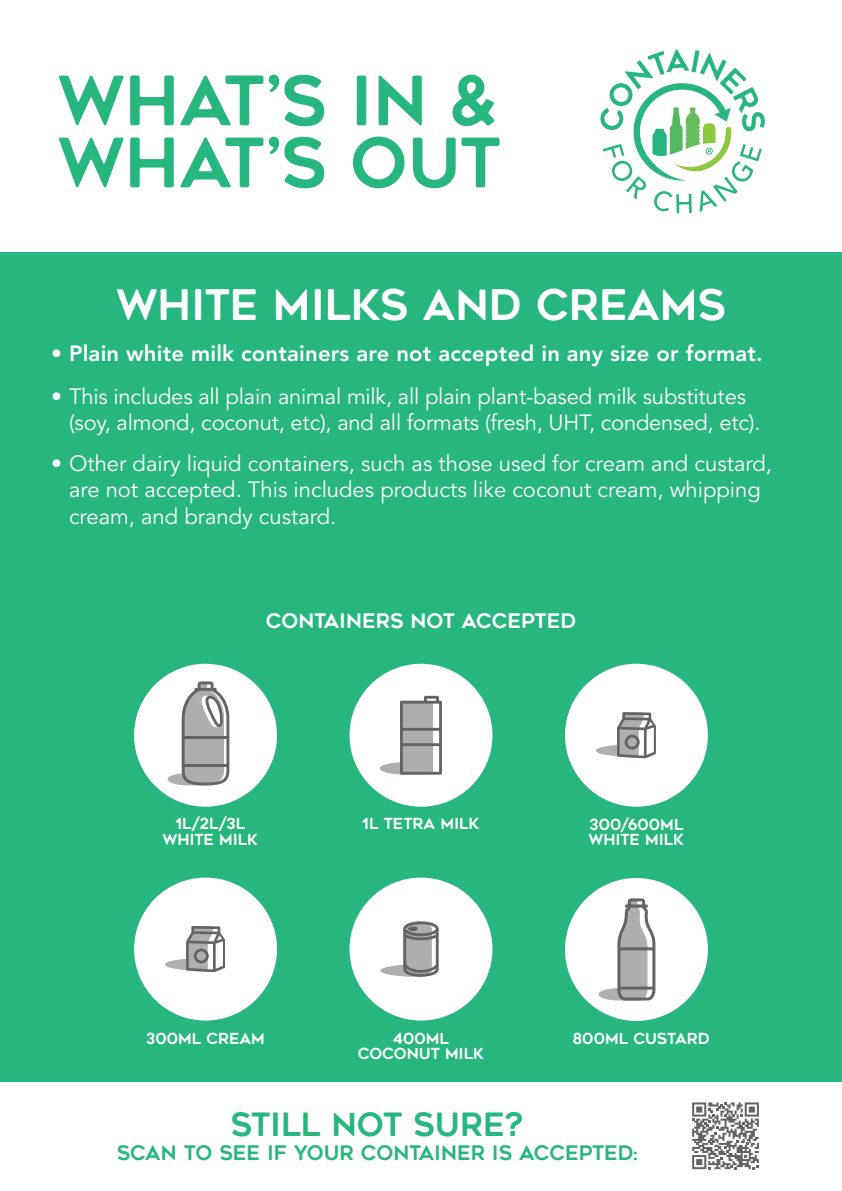
<style>
.page{position:relative;width:842px;height:1191px;background:#fff}
.page>*{position:absolute;margin:0;border:0;box-sizing:border-box;transform-origin:0 0}
.t1{font:68px/62px "Geometos Rounded";color:#27b67d}
.t2{font:42px "Geometos Rounded";color:#fff}
.t3{font:32px "Geometos Rounded";color:#27b67d}
.t4{font:22px/26.4px "Avenir";color:#fff}
.t5{font:800 22px "Avenir";letter-spacing:.01em;color:#fff}
.t6{font:20px "Geometos Rounded";color:#27b67d}
.t7{font:20px "Geometos Rounded";color:#fff}
.t8{font:15.2px/15.2px "Geometos Rounded";letter-spacing:-.005em;color:#fff;text-align:center}
</style>
<div class="page">
<div style="left:0;top:369px;width:842px;height:713px;background:#27b67d"></div>
<svg style="left:0;top:1082px;width:842px;height:88px"></svg>
<div style="left:0;top:252px;width:842px;height:117px;background:#27b67d"></div>
<svg style="left:600px;top:49px;width:165px;height:164px"></svg>
<svg style="left:692px;top:1102px;width:67px;height:67px"></svg>
<div style="left:349px;top:664px;width:143px;height:142px;background:#fff;border-radius:50%"></div>
<svg style="left:380px;top:696px;width:62px;height:78px"></svg>
<div style="left:565px;top:664px;width:143px;height:142px;background:#fff;border-radius:50%"></div>
<svg style="left:596px;top:712px;width:60px;height:46px"></svg>
<div style="left:134px;top:664px;width:143px;height:142px;background:#fff;border-radius:50%"></div>
<svg style="left:168px;top:681px;width:61px;height:104px"></svg>
<hr style="left:183px;top:736px;width:45px;height:3px;background:#636466">
<hr style="left:183px;top:764px;width:45px;height:3px;background:#636466">
<div style="left:134px;top:877px;width:143px;height:143px;background:#fff;border-radius:50%"></div>
<svg style="left:165px;top:926px;width:60px;height:46px"></svg>
<div style="left:349px;top:877px;width:143px;height:143px;background:#fff;border-radius:50%"></div>
<svg style="left:380px;top:921px;width:59px;height:55px"></svg>
<div style="left:565px;top:878px;width:143px;height:143px;background:#fff;border-radius:50%"></div>
<svg style="left:598px;top:898px;width:57px;height:102px"></svg>
<h1 class="t1" style="left:57px;top:70px;width:445px">WHAT’S IN &amp;<br>WHAT’S OUT</h1>
<h2 class="t2" style="left:116px;top:281px;width:611px">WHITE MILKS AND CREAMS</h2>
<p class="t5" style="left:51px;top:337px;width:713px">• Plain white milk containers are not accepted in any size or format.</p>
<p class="t4" style="left:69px;top:384px;width:693px;text-indent:-18px">• This includes all plain animal milk, all plain plant-based milk substitutes (soy, almond, coconut, etc), and all formats (fresh, UHT, condensed, etc).</p>
<p class="t4" style="left:69px;top:451px;width:704px;text-indent:-18px">• Other dairy liquid containers, such as those used for cream and custard, are not accepted. This includes products like coconut cream, whipping cream, and brandy custard.</p>
<p class="t7" style="left:266px;top:609px;width:312px">CONTAINERS NOT ACCEPTED</p>
<p class="t8" style="left:162px;top:816px;width:97px">1L/2L/3L<br>WHITE MILK</p>
<p class="t8" style="left:362px;top:816px;width:119px">1L TETRA MILK</p>
<p class="t8" style="left:588px;top:816px;width:97px;text-align:left">300/600ML<br>WHITE MILK</p>
<p class="t8" style="left:146px;top:1030px;width:120px">300ML CREAM</p>
<p class="t8" style="left:358px;top:1030px;width:128px">400ML<br>COCONUT MILK</p>
<p class="t8" style="left:573px;top:1030px;width:138px">800ML CUSTARD</p>
<h3 class="t3" style="left:231px;top:1106px;width:294px">STILL NOT SURE?</h3>
<p class="t6" style="left:117px;top:1141px;width:522px">SCAN TO SEE IF YOUR CONTAINER IS ACCEPTED:</p>
</div>
